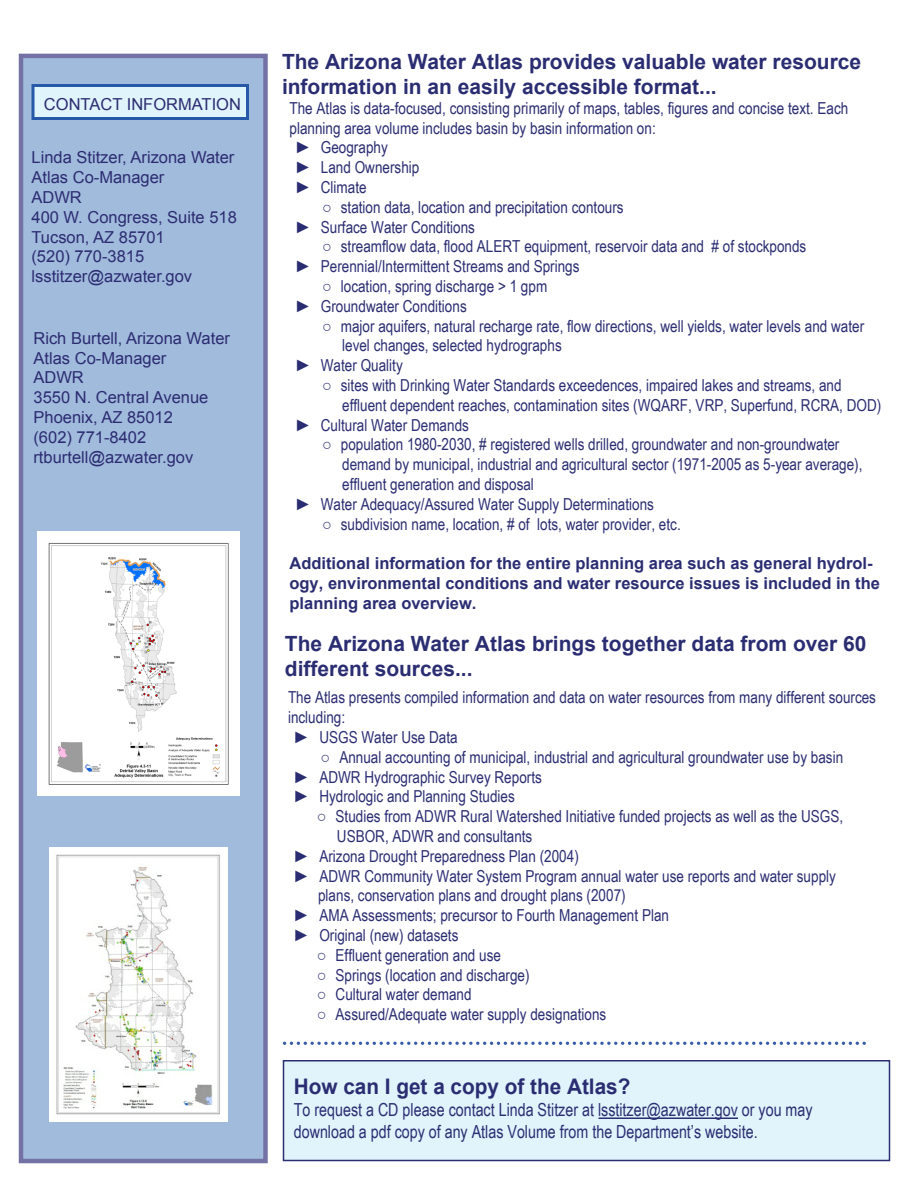
<style>
.page{position:relative;width:918px;height:1188px;background:#fff}
.page>*{position:absolute;margin:0;border:0;box-sizing:border-box;transform-origin:0 0}
.t1{font:700 21.45px "Arial";color:#2b2d72}
.t2{font:700 21px/25.2px "Arial";color:#2b2d72}
.t3{font:18px/21.6px "Arial Narrow";color:#2b2d72}
.t4{font:16.5px/19.8px "Arial Narrow";color:#2b2d72}
.t5{font:16.5px/19.8px "Arial";color:#2c2c71}
.t6{font:700 16.5px/19.8px "Arial";color:#2b2d72}
</style>
<div class="page">
<div style="left:21px;top:56px;width:245px;height:1105px;background:#a1bbdd"></div>
<div style="left:33px;top:86px;width:215px;height:32px;background:#e0f4fc"></div>
<div style="left:32px;top:84px;width:217px;height:36px;border:3px solid #265aa9"></div>
<svg style="left:284px;top:1042px;width:582px;height:3px"></svg>
<div style="left:284px;top:1061px;width:606px;height:100px;background:#e1f4fc"></div>
<div style="left:283px;top:1060px;width:607px;height:101px;border:2px solid #2b2e71"></div>
<hr style="left:598px;top:1118px;width:140px;height:1px;background:#2b2d72">
<img style="left:37px;top:531px;width:203px;height:265px">
<img style="left:50px;top:847px;width:178px;height:275px">
<p class="t5" style="left:44px;top:94px;width:199px">CONTACT INFORMATION</p>
<p class="t5" style="left:32px;top:148px;width:207px">Linda Stitzer, Arizona Water<br>Atlas Co-Manager<br>ADWR<br>400 W. Congress, Suite 518<br>Tucson, AZ 85701<br>(520) 770-3815 lsstitzer@azwater.gov</p>
<p class="t5" style="left:33px;top:328px;width:198px">Rich Burtell, Arizona Water<br>Atlas Co-Manager<br>ADWR<br>3550 N. Central Avenue<br>Phoenix, AZ 85012<br>(602) 771-8402 rtburtell@azwater.gov</p>
<p class="t2" style="left:282px;top:50px;width:581px">The Arizona Water Atlas provides valuable water resource information in an easily accessible format...</p>
<p class="t4" style="left:289px;top:97px;width:560px">The Atlas is data-focused, consisting primarily of maps, tables, figures and concise text. Each</p>
<p class="t4" style="left:289px;top:117px;width:368px">planning area volume includes basin by basin information on:</p>
<p class="t4" style="left:297px;top:137px;width:92px">► Geography</p>
<p class="t4" style="left:297px;top:157px;width:124px">► Land Ownership</p>
<p class="t4" style="left:297px;top:177px;width:71px">► Climate</p>
<p class="t4" style="left:297px;top:196px;width:328px;text-indent:26px">○ station data, location and precipitation contours ► Surface Water Conditions</p>
<p class="t4" style="left:297px;top:236px;width:511px;text-indent:26px">○ streamflow data, flood ALERT equipment, reservoir data and # of stockponds ► Perennial/Intermittent Streams and Springs</p>
<p class="t4" style="left:297px;top:276px;width:252px;text-indent:26px">○ location, spring discharge &gt; 1 gpm ► Groundwater Conditions</p>
<p class="t4" style="left:323px;top:315px;width:542px">○ major aquifers, natural recharge rate, flow directions, well yields, water levels and water</p>
<p class="t4" style="left:342px;top:335px;width:221px">level changes, selected hydrographs</p>
<p class="t4" style="left:297px;top:355px;width:107px">► Water Quality</p>
<p class="t4" style="left:323px;top:375px;width:520px">○ sites with Drinking Water Standards exceedences, impaired lakes and streams, and</p>
<p class="t4" style="left:342px;top:394px;width:541px">effluent dependent reaches, contamination sites (WQARF, VRP, Superfund, RCRA, DOD)</p>
<p class="t4" style="left:297px;top:414px;width:173px">► Cultural Water Demands</p>
<p class="t4" style="left:323px;top:434px;width:518px">○ population 1980-2030, # registered wells drilled, groundwater and non-groundwater</p>
<p class="t4" style="left:342px;top:454px;width:522px">demand by municipal, industrial and agricultural sector (1971-2005 as 5-year average),</p>
<p class="t4" style="left:342px;top:474px;width:193px">effluent generation and disposal</p>
<p class="t4" style="left:297px;top:493px;width:358px">► Water Adequacy/Assured Water Supply Determinations</p>
<p class="t4" style="left:323px;top:513px;width:359px">○ subdivision name, location, # of lots, water provider, etc.</p>
<p class="t6" style="left:289px;top:554px;width:592px">Additional information for the entire planning area such as general hydrol&shy;ogy, environmental conditions and water resource issues is included in the planning area overview.</p>
<p class="t2" style="left:285px;top:632px;width:583px">The Arizona Water Atlas brings together data from over 60 different sources...</p>
<p class="t4" style="left:288px;top:687px;width:590px">The Atlas presents compiled information and data on water resources from many different sources</p>
<p class="t4" style="left:288px;top:707px;width:59px">including:</p>
<p class="t4" style="left:296px;top:727px;width:164px">► USGS Water Use Data</p>
<p class="t4" style="left:296px;top:746px;width:549px;text-indent:26px">○ Annual accounting of municipal, industrial and agricultural groundwater use by basin ► ADWR Hydrographic Survey Reports<br>► Hydrologic and Planning Studies</p>
<p class="t4" style="left:318px;top:806px;width:527px">○ Studies from ADWR Rural Watershed Initiative funded projects as well as the USGS,</p>
<p class="t4" style="left:337px;top:826px;width:197px">USBOR, ADWR and consultants</p>
<p class="t4" style="left:296px;top:845px;width:285px">► Arizona Drought Preparedness Plan (2004)</p>
<p class="t4" style="left:296px;top:865px;width:542px">► ADWR Community Water System Program annual water use reports and water supply</p>
<p class="t4" style="left:318px;top:885px;width:309px">plans, conservation plans and drought plans (2007)</p>
<p class="t4" style="left:296px;top:905px;width:375px">► AMA Assessments; precursor to Fourth Management Plan</p>
<p class="t4" style="left:296px;top:925px;width:164px">► Original (new) datasets</p>
<p class="t4" style="left:318px;top:944px;width:184px">○ Effluent generation and use</p>
<p class="t4" style="left:318px;top:964px;width:213px">○ Springs (location and discharge)</p>
<p class="t4" style="left:318px;top:984px;width:155px">○ Cultural water demand</p>
<p class="t4" style="left:318px;top:1004px;width:290px">○ Assured/Adequate water supply designations</p>
<h1 class="t1" style="left:294px;top:1073px;width:338px">How can I get a copy of the Atlas?</h1>
<p class="t3" style="left:294px;top:1098px;width:520px">To request a CD please contact Linda Stitzer at lsstitzer@azwater.gov or you may download a pdf copy of any Atlas Volume from the Department’s website.</p>
</div>
